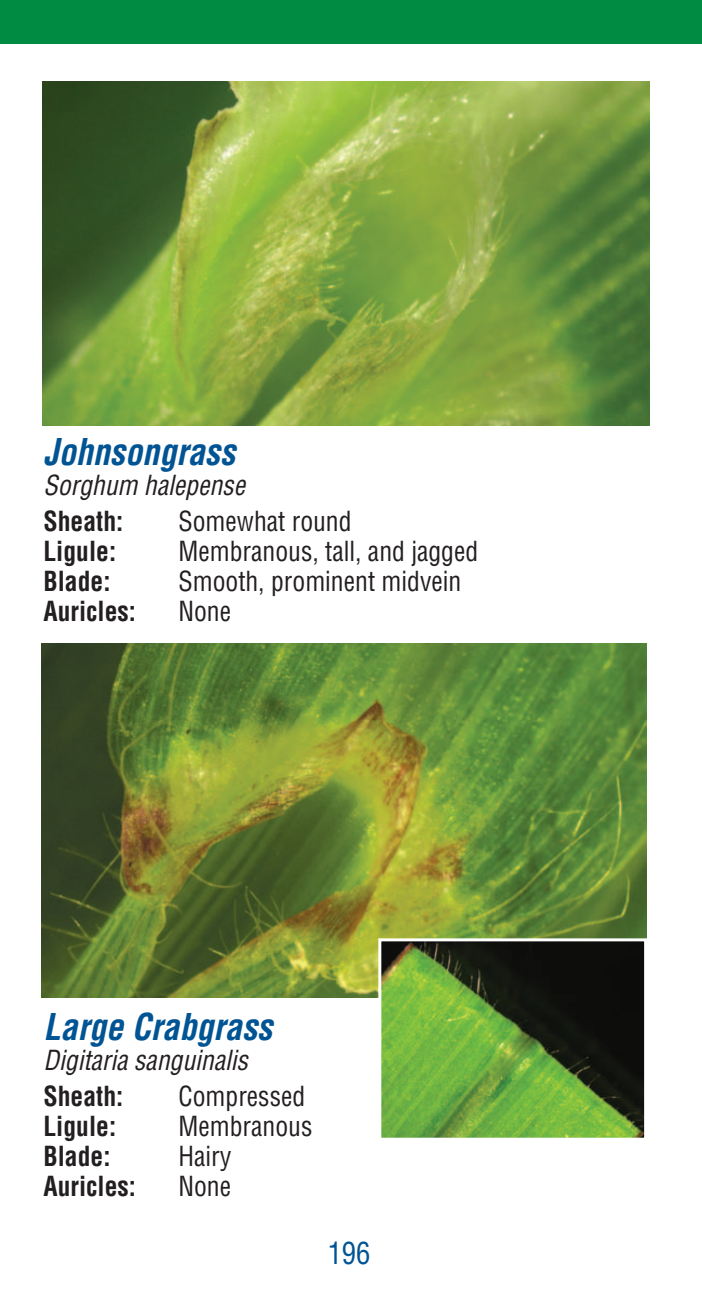
<style>
.page{position:relative;width:702px;height:1296px;background:#fff}
.page>*{position:absolute;margin:0;border:0;box-sizing:border-box;transform-origin:0 0}
.t1{font:italic 700 condensed 36px "Helvetica";color:#015494;scale:.95 1}
.t2{font:condensed 30px "Helvetica";color:#015494;scale:.95 1}
.t3{font:condensed 27px "Helvetica";color:#231f20;scale:.95 1}
.t4{font:700 condensed 27px "Helvetica";color:#231f20;scale:.95 1}
.t5{font:italic condensed 27px "Helvetica";color:#231f20;scale:.95 1}
</style>
<div class="page">
<div style="left:0;top:0;width:702px;height:44px;background:#008b43"></div>
<img style="left:42px;top:81px;width:608px;height:345px">
<img style="left:41px;top:644px;width:605px;height:354px">
<img style="left:382px;top:942px;width:261px;height:195px">
<div style="left:378px;top:938px;width:269px;height:203px;border:3px solid #fff"></div>
<h1 class="t1" style="left:44px;top:430px;width:203px">Johnsongrass</h1>
<p class="t5" style="left:44px;top:469px;width:214px">Sorghum halepense</p>
<p class="t4" style="left:44px;top:505px;width:86px">Sheath:</p>
<p class="t3" style="left:178px;top:504px;width:184px">Somewhat round</p>
<p class="t4" style="left:44px;top:535px;width:78px">Ligule:</p>
<p class="t3" style="left:178px;top:534px;width:317px">Membranous, tall, and jagged</p>
<p class="t4" style="left:44px;top:565px;width:72px">Blade:</p>
<p class="t3" style="left:178px;top:564px;width:299px">Smooth, prominent midvein</p>
<p class="t4" style="left:44px;top:595px;width:99px">Auricles:</p>
<p class="t3" style="left:178px;top:594px;width:57px">None</p>
<h1 class="t1" style="left:44px;top:1005px;width:242px">Large Crabgrass</h1>
<p class="t5" style="left:44px;top:1044px;width:217px">Digitaria sanguinalis</p>
<p class="t4" style="left:44px;top:1079px;width:86px">Sheath:</p>
<p class="t3" style="left:178px;top:1079px;width:135px">Compressed</p>
<p class="t4" style="left:44px;top:1109px;width:78px">Ligule:</p>
<p class="t3" style="left:179px;top:1109px;width:142px">Membranous</p>
<p class="t4" style="left:44px;top:1139px;width:72px">Blade:</p>
<p class="t3" style="left:178px;top:1139px;width:57px">Hairy</p>
<p class="t4" style="left:44px;top:1169px;width:99px">Auricles:</p>
<p class="t3" style="left:178px;top:1169px;width:57px">None</p>
<p class="t2" style="left:328px;top:1234px;width:46px">196</p>
</div>
